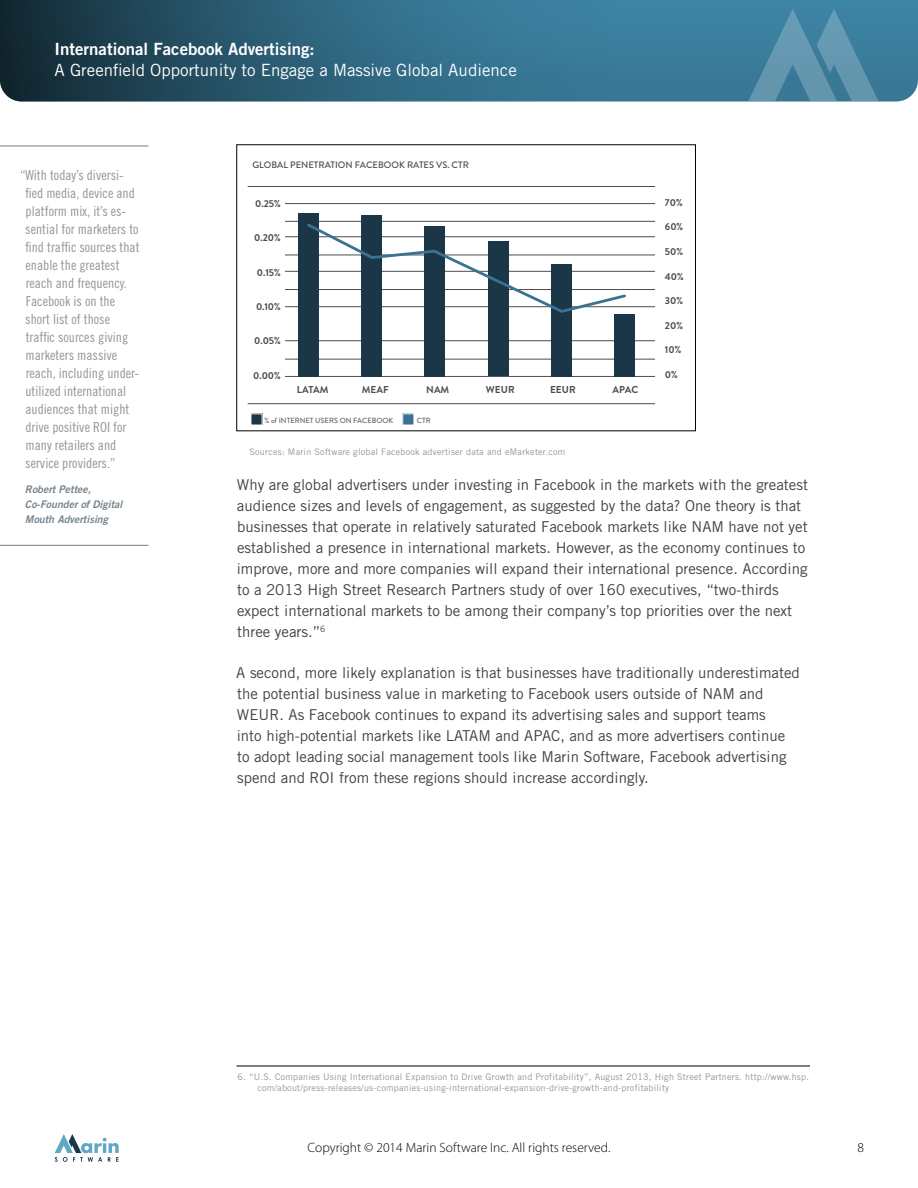
<style>
.page{position:relative;width:918px;height:1188px;background:#fff}
.page>*{position:absolute;margin:0;border:0;box-sizing:border-box;transform-origin:0 0}
.t1{font:16.8px "Trade Gothic LT";color:#fff}
.t2{font:16.8px "Trade Gothic LT Bold Two";color:#fff}
.t3{font:15px/21px "Trade Gothic LT";color:#414042}
.t4{font:13.8px/18px "Trade Gothic LT Cond Eighteen";color:#939598}
.t5{font:300 13.5px "Myriad Pro";color:#000}
.t6{font:italic 10.5px/15px "Trade Gothic LT Bold Two";color:#78848d}
.t7{font:700 10.05px "Brandon Grotesque";color:#4d4d4d}
.t8{font:500 9.3px "Brandon Grotesque";color:#4d4d4d}
.t9{font:9px/10.8px "Trade Gothic LT";letter-spacing:.025em;color:#939598}
.t10{font:500 7.5px "Brandon Grotesque";color:#666}
</style>
<div class="page">
<div style="left:0;top:0;width:918px;height:101px;background:#3a7e9d"></div>
<svg style="left:0;top:0;width:596px;height:101px"></svg>
<svg style="left:55px;top:1134px;width:64px;height:28px"></svg>
<svg style="left:749px;top:9px;width:129px;height:92px"></svg>
<hr style="left:0;top:146px;width:149px;height:1px;background:#1b3747">
<hr style="left:0;top:545px;width:149px;height:1px;background:#1b3747">
<hr style="left:237px;top:1066px;width:573px;height:1px;background:#000">
<div style="left:403px;top:414px;width:11px;height:11px;background:#3a7293"></div>
<div style="left:402px;top:413px;width:12px;height:13px;border:1px solid #fff"></div>
<div style="left:251px;top:414px;width:11px;height:11px;background:#1b3646"></div>
<div style="left:250px;top:413px;width:13px;height:13px;border:1px solid #fff"></div>
<hr style="left:248px;top:186px;width:407px;height:1px;background:#4d4d4d">
<hr style="left:285px;top:376px;width:370px;height:1px;background:#4d4d4d">
<hr style="left:285px;top:306px;width:370px;height:1px;background:#4d4d4d">
<hr style="left:285px;top:340px;width:370px;height:1px;background:#4d4d4d">
<hr style="left:285px;top:236px;width:370px;height:1px;background:#4d4d4d">
<hr style="left:285px;top:221px;width:370px;height:1px;background:#4d4d4d">
<hr style="left:285px;top:255px;width:370px;height:1px;background:#4d4d4d">
<hr style="left:285px;top:289px;width:370px;height:1px;background:#4d4d4d">
<hr style="left:285px;top:359px;width:370px;height:1px;background:#4d4d4d">
<hr style="left:285px;top:271px;width:370px;height:1px;background:#4d4d4d">
<hr style="left:285px;top:203px;width:370px;height:1px;background:#4d4d4d">
<hr style="left:248px;top:403px;width:407px;height:1px;background:#4d4d4d">
<div style="left:299px;top:213px;width:20px;height:163px;background:#1b3646"></div>
<div style="left:362px;top:215px;width:20px;height:161px;background:#1b3646"></div>
<div style="left:425px;top:226px;width:20px;height:150px;background:#1b3646"></div>
<div style="left:488px;top:241px;width:20px;height:135px;background:#1b3646"></div>
<div style="left:551px;top:264px;width:20px;height:112px;background:#1b3646"></div>
<div style="left:615px;top:314px;width:20px;height:62px;background:#1b3646"></div>
<svg style="left:307px;top:221px;width:321px;height:93px"></svg>
<p class="t2" style="left:55px;top:38px;width:262px">International Facebook Advertising:</p>
<p class="t1" style="left:55px;top:60px;width:464px">A Greenfield Opportunity to Engage a Massive Global Audience</p>
<p class="t4" style="left:25px;top:166px;width:116px;text-indent:-5px">“With today’s diversi&shy;fied media, device and platform mix, it’s es&shy;sential for marketers to find traffic sources that enable the greatest reach and frequency.<br>Facebook is on the short list of those traffic sources giving marketers massive reach, including under&shy;utilized international audiences that might drive positive ROI for many retailers and service providers.”</p>
<p class="t6" style="left:25px;top:482px;width:99px">Robert Pettee,<br>Co-Founder of Digital<br>Mouth Advertising</p>
<p class="t8" style="left:253px;top:158px;width:218px">GLOBAL PENETRATION FACEBOOK RATES VS. CTR</p>
<p class="t7" style="left:255px;top:196px;width:27px">0.25%</p>
<p class="t7" style="left:254px;top:231px;width:28px">0.20%</p>
<p class="t7" style="left:257px;top:265px;width:25px">0.15%</p>
<p class="t7" style="left:256px;top:299px;width:26px">0.10%</p>
<p class="t7" style="left:254px;top:334px;width:28px">0.05%</p>
<p class="t7" style="left:253px;top:368px;width:29px">0.00%</p>
<p class="t7" style="left:297px;top:383px;width:33px">LATAM</p>
<p class="t7" style="left:362px;top:383px;width:28px">MEAF</p>
<p class="t7" style="left:426px;top:383px;width:25px">NAM</p>
<p class="t7" style="left:486px;top:383px;width:30px">WEUR</p>
<p class="t7" style="left:550px;top:383px;width:27px">EEUR</p>
<p class="t10" style="left:264px;top:415px;width:130px">% of INTERNET USERS ON FACEBOOK</p>
<p class="t10" style="left:417px;top:415px;width:15px">CTR</p>
<p class="t7" style="left:613px;top:383px;width:27px">APAC</p>
<p class="t7" style="left:665px;top:195px;width:19px">70%</p>
<p class="t7" style="left:665px;top:220px;width:20px">60%</p>
<p class="t7" style="left:665px;top:245px;width:20px">50%</p>
<p class="t7" style="left:665px;top:269px;width:20px">40%</p>
<p class="t7" style="left:665px;top:294px;width:20px">30%</p>
<p class="t7" style="left:665px;top:318px;width:20px">20%</p>
<p class="t7" style="left:665px;top:343px;width:18px">10%</p>
<p class="t7" style="left:665px;top:368px;width:14px">0%</p>
<p class="t9" style="left:249px;top:446px;width:317px">Sources: Marin Software global Facebook advertiser data and eMarketer.com</p>
<p class="t3" style="left:237px;top:474px;width:573px">Why are global advertisers under investing in Facebook in the markets with the greatest audience sizes and levels of engagement, as suggested by the data? One theory is that businesses that operate in relatively saturated Facebook markets like NAM have not yet established a presence in international markets. However, as the economy continues to improve, more and more companies will expand their international presence. According to a 2013 High Street Research Partners study of over 160 executives, “two-thirds expect international markets to be among their company’s top priorities over the next three years.”<sup>6</sup></p>
<p class="t3" style="left:236px;top:662px;width:565px">A second, more likely explanation is that businesses have traditionally underestimated the potential business value in marketing to Facebook users outside of NAM and WEUR. As Facebook continues to expand its advertising sales and support teams<br>into high-potential markets like LATAM and APAC, and as more advertisers continue to adopt leading social management tools like Marin Software, Facebook advertising spend and ROI from these regions should increase accordingly.</p>
<p class="t9" style="left:257px;top:1071px;width:553px;text-indent:-20px">6. “U.S. Companies Using International Expansion to Drive Growth and Profitability”, August 2013, High Street Partners. http://www.hsp. com/about/press-releases/us-companies-using-international-expansion-drive-growth-and-profitability</p>
<p class="t5" style="left:308px;top:1139px;width:304px">Copyright © 2014 Marin Software Inc. All rights reserved.</p>
<p class="t5" style="left:857px;top:1139px;width:8px">8</p>
</div>
